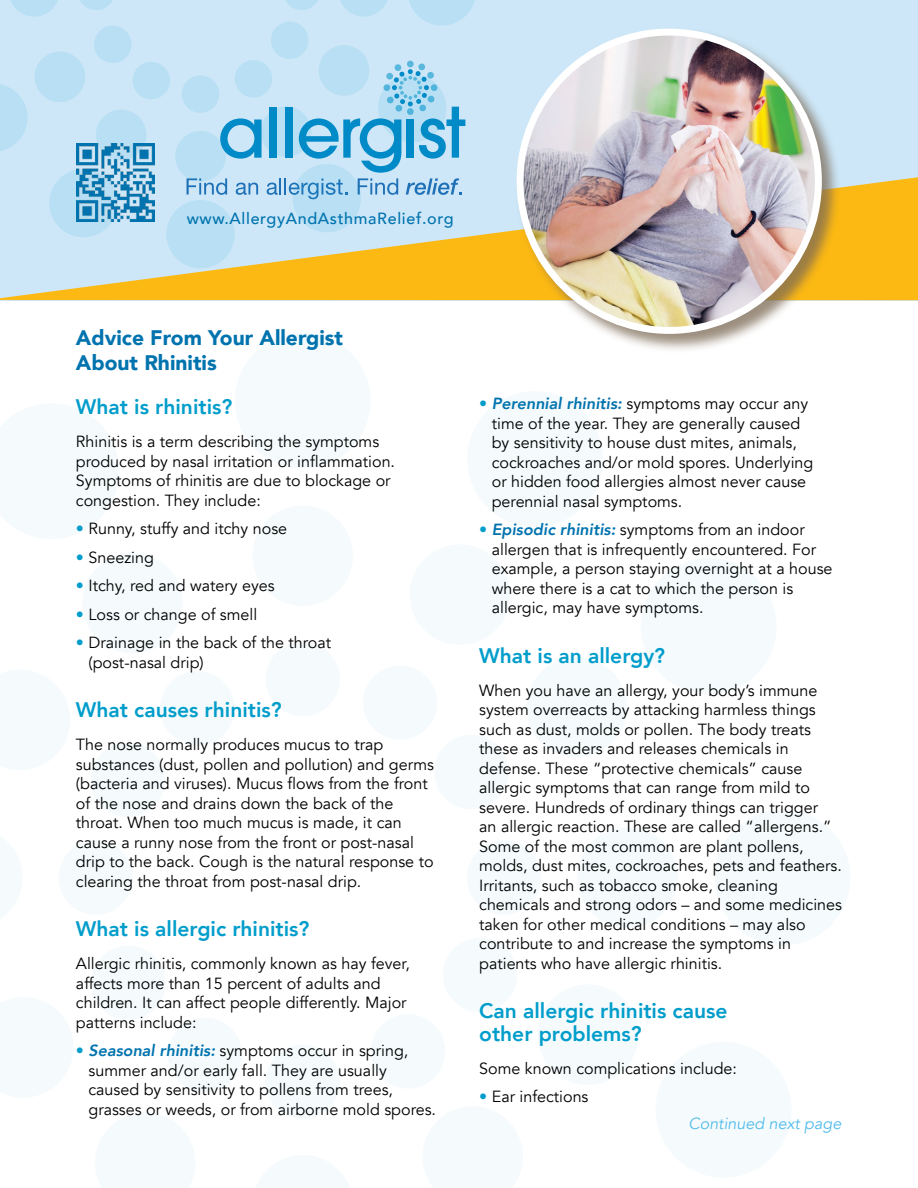
<style>
.page{position:relative;width:918px;height:1188px;background:#fff}
.page>*{position:absolute;margin:0;border:0;box-sizing:border-box;transform-origin:0 0}
.t1{font:800 21px/22.5px "Avenir";color:#009dcb}
.t2{font:900 21px/25.5px "Avenir";color:#0073ae}
.t3{font:16.2px/19.5px "Avenir";color:#000}
.t4{font:500 16.2px "Avenir";letter-spacing:.04em;color:#0073ae}
.t5{font:italic 16.2px "Avenir";color:#54bceb}
.s1{color:#009dcb}
.s2{font-weight:800;font-style:italic;color:#0073ae}
</style>
<div class="page">
<div style="left:467px;top:840px;width:74px;height:75px;background:#f5fbfc;border-radius:50%"></div>
<div style="left:265px;top:642px;width:75px;height:74px;background:#f5fbfc;border-radius:50%"></div>
<div style="left:265px;top:1044px;width:75px;height:75px;background:#f5fbfc;border-radius:50%"></div>
<div style="left:577px;top:827px;width:101px;height:101px;background:#f5fbfc;border-radius:50%"></div>
<div style="left:252px;top:505px;width:101px;height:101px;background:#f5fbfc;border-radius:50%"></div>
<div style="left:715px;top:810px;width:135px;height:136px;background:#f5fbfc;border-radius:50%"></div>
<div style="left:235px;top:333px;width:136px;height:136px;background:#f5fbfc;border-radius:50%"></div>
<div style="left:0;top:0;width:918px;height:300px;background:#cde7f8"></div>
<svg style="left:0;top:177px;width:918px;height:123px;fill:#fdb913"></svg>
<div style="left:515px;top:28px;width:326px;height:325px;background:#7c6a55;opacity:.75"></div>
<img style="left:520px;top:33px;width:298px;height:297px">
<div style="left:517px;top:29px;width:305px;height:305px;border:7px solid #fff;border-radius:50%"></div>
<svg style="left:80px;top:0;width:33px;height:10px"></svg>
<div style="left:182px;top:75px;width:37px;height:38px;background:#b8dff3;border-radius:50%"></div>
<svg style="left:11px;top:0;width:47px;height:17px"></svg>
<div style="left:175px;top:131px;width:51px;height:51px;background:#b8dff3;border-radius:50%"></div>
<div style="left:166px;top:200px;width:69px;height:68px;background:#b8dff3;border-radius:50%"></div>
<svg style="left:35px;top:26px;width:135px;height:216px"></svg>
<svg style="left:0;top:84px;width:28px;height:67px"></svg>
<svg style="left:187px;top:0;width:289px;height:237px"></svg>
<img style="left:76px;top:143px;width:78px;height:78px">
<p class="t4" style="left:187px;top:205px;width:268px">www.AllergyAndAsthmaRelief.org</p>
<p class="t2" style="left:76px;top:324px;width:269px">Advice From Your Allergist<br>About Rhinitis</p>
<p class="t1" style="left:76px;top:394px;width:158px">What is rhinitis?</p>
<p class="t3" style="left:76px;top:432px;width:321px">Rhinitis is a term describing the symptoms produced by nasal irritation or inflammation.<br>Symptoms of rhinitis are due to blockage or congestion. They include:</p>
<p class="t3" style="left:76px;top:519px;width:213px"><span class="s1">•</span> Runny, stuffy and itchy nose</p>
<p class="t3" style="left:76px;top:548px;width:79px"><span class="s1">•</span> Sneezing</p>
<p class="t3" style="left:76px;top:576px;width:200px"><span class="s1">•</span> Itchy, red and watery eyes</p>
<p class="t3" style="left:76px;top:605px;width:183px"><span class="s1">•</span> Loss or change of smell</p>
<p class="t3" style="left:89px;top:633px;width:244px;text-indent:-13px"><span class="s1">•</span> Drainage in the back of the throat (post-nasal drip)</p>
<p class="t1" style="left:76px;top:697px;width:207px">What causes rhinitis?</p>
<p class="t3" style="left:76px;top:735px;width:360px">The nose normally produces mucus to trap substances (dust, pollen and pollution) and germs (bacteria and viruses). Mucus flows from the front of the nose and drains down the back of the throat. When too much mucus is made, it can cause a runny nose from the front or post-nasal drip to the back. Cough is the natural response to clearing the throat from post-nasal drip.</p>
<p class="t1" style="left:76px;top:916px;width:235px">What is allergic rhinitis?</p>
<p class="t3" style="left:76px;top:954px;width:335px">Allergic rhinitis, commonly known as hay fever, affects more than 15 percent of adults and children. It can affect people differently. Major patterns include:</p>
<p class="t3" style="left:89px;top:1041px;width:349px;text-indent:-13px"><span class="s1">•</span> <span class="s2">Seasonal rhinitis:</span> symptoms occur in spring, summer and/or early fall. They are usually caused by sensitivity to pollens from trees, grasses or weeds, or from airborne mold spores.</p>
<p class="t3" style="left:492px;top:394px;width:323px;text-indent:-13px"><span class="s1">•</span> <span class="s2">Perennial rhinitis:</span> symptoms may occur any time of the year. They are generally caused by sensitivity to house dust mites, animals, cockroaches and/or mold spores. Underlying or hidden food allergies almost never cause perennial nasal symptoms.</p>
<p class="t3" style="left:492px;top:520px;width:342px;text-indent:-13px"><span class="s1">•</span> <span class="s2">Episodic rhinitis:</span> symptoms from an indoor allergen that is infrequently encountered. For example, a person staying overnight at a house where there is a cat to which the person is allergic, may have symptoms.</p>
<p class="t1" style="left:479px;top:643px;width:187px">What is an allergy?</p>
<p class="t3" style="left:479px;top:681px;width:364px">When you have an allergy, your body’s immune system overreacts by attacking harmless things such as dust, molds or pollen. The body treats these as invaders and releases chemicals in defense. These “protective chemicals” cause allergic symptoms that can range from mild to severe. Hundreds of ordinary things can trigger<br>an allergic reaction. These are called “allergens.” Some of the most common are plant pollens, molds, dust mites, cockroaches, pets and feathers.<br>Irritants, such as tobacco smoke, cleaning chemicals and strong odors – and some medicines taken for other medical conditions – may also contribute to and increase the symptoms in patients who have allergic rhinitis.</p>
<p class="t1" style="left:479px;top:998px;width:250px">Can allergic rhinitis cause other problems?</p>
<p class="t3" style="left:479px;top:1059px;width:259px">Some known complications include:</p>
<p class="t3" style="left:479px;top:1087px;width:111px"><span class="s1">•</span> Ear infections</p>
<p class="t5" style="left:688px;top:1113px;width:154px">Continued next page</p>
</div>
